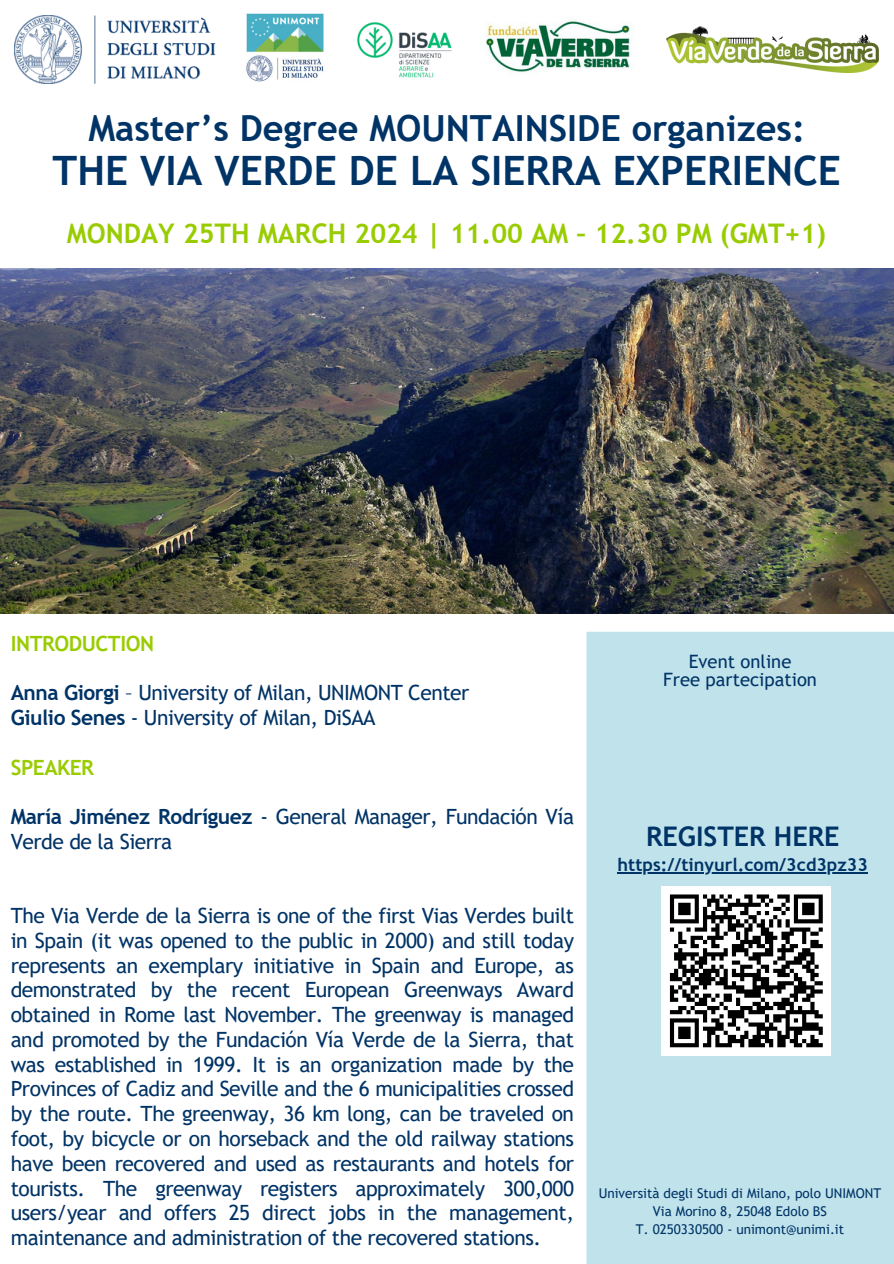
<style>
.page{position:relative;width:894px;height:1264px;background:#fff}
.page>*{position:absolute;margin:0;border:0;box-sizing:border-box;transform-origin:0 0}
.t1{font:700 40.5px "Trebuchet MS";color:#036}
.t2{font:700 36px "Trebuchet MS";color:#036}
.t3{font:700 27px "Trebuchet MS";color:#9c0}
.t4{font:700 27px "Trebuchet MS";color:#036}
.t5{font:21px/24.8px "Trebuchet MS";letter-spacing:-.02em;color:#036}
.t6{font:700 21px "Trebuchet MS";letter-spacing:-.02em;color:#9c0}
.t7{font:18.45px/18px "Trebuchet MS";color:#036;text-align:center}
.t8{font:700 18px "Trebuchet MS";color:#036}
.t9{font:13.5px "Trebuchet MS";color:#036}
.s1{font-weight:700}
</style>
<div class="page">
<img style="left:0;top:269px;width:893px;height:344px">
<div style="left:586px;top:631px;width:307px;height:632px;background:#bfe2eb"></div>
<img style="left:15px;top:16px;width:200px;height:67px">
<img style="left:246px;top:13px;width:78px;height:69px">
<img style="left:357px;top:22px;width:94px;height:56px">
<img style="left:486px;top:18px;width:144px;height:54px">
<img style="left:666px;top:26px;width:211px;height:46px">
<hr style="left:617px;top:872px;width:251px;height:1px;background:#036">
<div style="left:661px;top:886px;width:169px;height:169px;background:#fff"></div>
<svg style="left:669px;top:894px;width:154px;height:154px"></svg>
<h2 class="t2" style="left:88px;top:107px;width:718px">Master’s Degree MOUNTAINSIDE organizes:</h2>
<h1 class="t1" style="left:53px;top:147px;width:789px">THE VIA VERDE DE LA SIERRA EXPERIENCE</h1>
<p class="t3" style="left:67px;top:218px;width:760px">MONDAY 25TH MARCH 2024 | 11.00 AM – 12.30 PM (GMT+1)</p>
<h3 class="t6" style="left:11px;top:631px;width:145px">INTRODUCTION</h3>
<h4 class="t5" style="left:11px;top:680px;width:460px"><span class="s1">Anna Giorgi</span> – University of Milan, UNIMONT Center<br><span class="s1">Giulio Senes</span> - University of Milan, DiSAA</h4>
<h3 class="t6" style="left:11px;top:754px;width:85px">SPEAKER</h3>
<h4 class="t5" style="left:11px;top:804px;width:564px"><span class="s1">María Jiménez Rodríguez</span> - General Manager, Fundación Vía<br>Verde de la Sierra</h4>
<p class="t5" style="left:11px;top:903px;width:564px;text-align:justify">The Via Verde de la Sierra is one of the first Vias Verdes built in Spain (it was opened to the public in 2000) and still today represents an exemplary initiative in Spain and Europe, as demonstrated by the recent European Greenways Award obtained in Rome last November. The greenway is managed and promoted by the Fundación Vía Verde de la Sierra, that was established in 1999. It is an organization made by the Provinces of Cadiz and Seville and the 6 municipalities crossed by the route. The greenway, 36 km long, can be traveled on foot, by bicycle or on horseback and the old railway stations have been recovered and used as restaurants and hotels for tourists. The greenway registers approximately 300,000 users/year and offers 25 direct jobs in the management, maintenance and administration of the recovered stations.</p>
<h6 class="t7" style="left:663px;top:652px;width:155px">Event online<br>Free partecipation</h6>
<h5 class="t4" style="left:646px;top:821px;width:195px">REGISTER HERE</h5>
<p class="t8" style="left:617px;top:854px;width:252px">https://tinyurl.com/3cd3pz33</p>
<p class="t9" style="left:598px;top:1185px;width:284px">Università degli Studi di Milano, polo UNIMONT</p>
<p class="t9" style="left:652px;top:1203px;width:175px">Via Morino 8, 25048 Edolo BS</p>
<p class="t9" style="left:635px;top:1221px;width:210px">T. 0250330500 - unimont@unimi.it</p>
</div>
